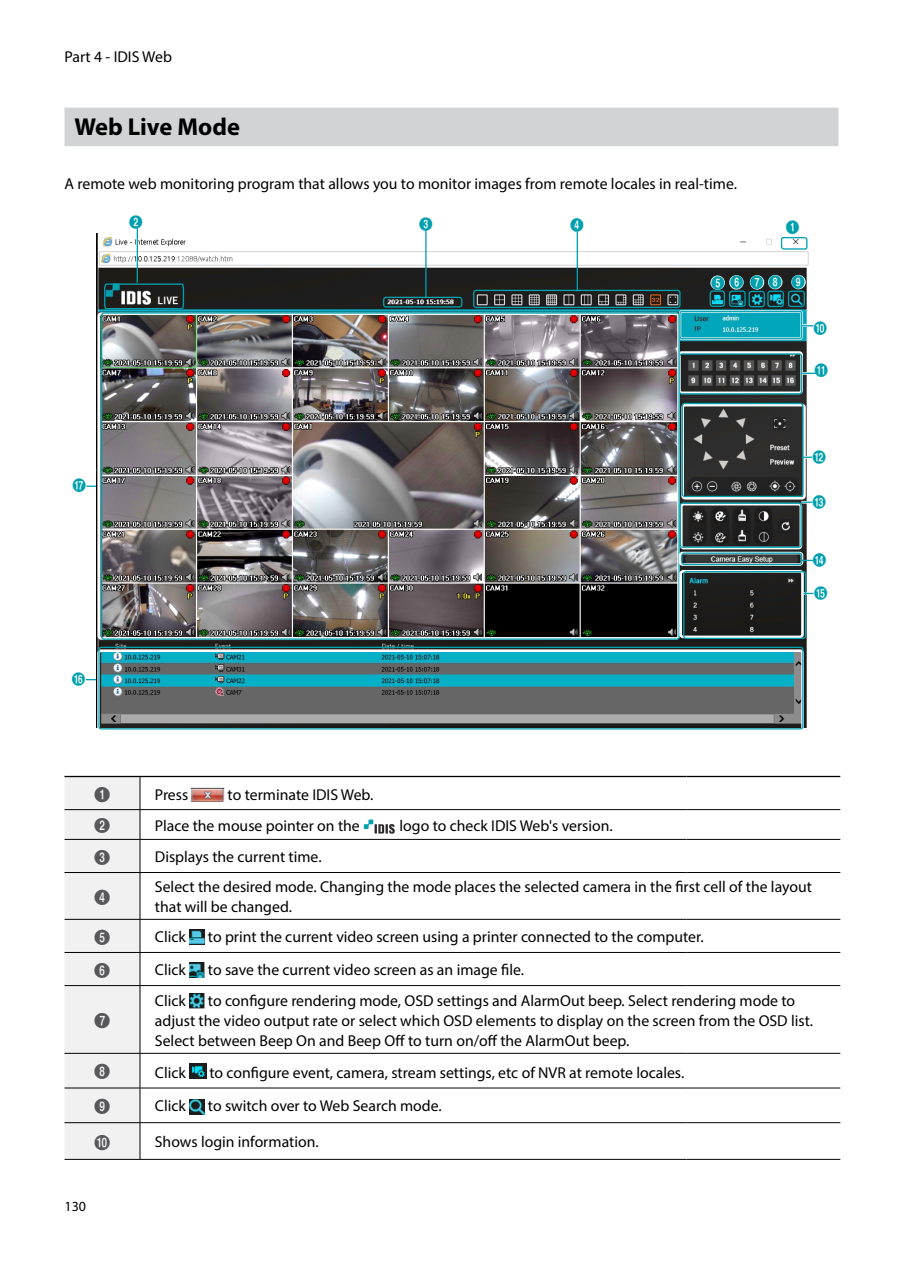
<style>
.page{position:relative;width:903px;height:1275px;background:#fff}
.page>*{position:absolute;margin:0;border:0;box-sizing:border-box;transform-origin:0 0}
.t1{font:700 24.5px "Myriad Pro";color:#000}
.t2{font:15.75px/20.1px "Myriad Pro";color:#000}
.t3{font:15.75px "Numberblackfilled";color:#58585b}
.t4{font:14px "Numberblackfilled";color:#00a0af;scale:.95 1}
.t5{font:14px "Myriad Pro";color:#000}
</style>
<div class="page">
<div style="left:64px;top:108px;width:774px;height:38px;background:#d1d3d4"></div>
<img style="left:97px;top:234px;width:712px;height:493px">
<div style="left:679px;top:310px;width:124px;height:30px;border:3px solid #fff;border-radius:2px"></div>
<div style="left:679px;top:311px;width:123px;height:28px;border:1px solid #00a0af;border-radius:2px"></div>
<div style="left:678px;top:351px;width:125px;height:43px;border:3px solid #fff;border-radius:2px"></div>
<div style="left:679px;top:353px;width:123px;height:41px;border:1px solid #00a0af;border-radius:2px"></div>
<div style="left:97px;top:312px;width:583px;height:328px;border:3px solid #fff;border-radius:2px"></div>
<hr style="left:577px;top:231px;width:1px;height:60px;background:#00a0af">
<div style="left:681px;top:404px;width:125px;height:95px;border:3px solid #fff;border-radius:2px"></div>
<div style="left:680px;top:503px;width:122px;height:46px;border:3px solid #fff;border-radius:2px"></div>
<div style="left:679px;top:570px;width:125px;height:68px;border:3px solid #fff;border-radius:2px"></div>
<div style="left:97px;top:649px;width:707px;height:84px;border:3px solid #fff;border-radius:2px"></div>
<hr style="left:803px;top:456px;width:14px;height:3px;background:#fff">
<div style="left:383px;top:297px;width:79px;height:11px;border:1px solid #00a0af;border-radius:2px"></div>
<div style="left:473px;top:290px;width:207px;height:18px;border:1px solid #00a0af;border-radius:2px"></div>
<div style="left:681px;top:403px;width:122px;height:94px;border:1px solid #00a0af;border-radius:2px"></div>
<div style="left:679px;top:503px;width:123px;height:45px;border:1px solid #00a0af;border-radius:2px"></div>
<div style="left:683px;top:571px;width:123px;height:68px;border:1px solid #00a0af;border-radius:2px"></div>
<div style="left:98px;top:647px;width:705px;height:82px;border:1px solid #00a0af;border-radius:2px"></div>
<div style="left:729px;top:290px;width:17px;height:17px;border:1px solid #00a0af;border-radius:3px"></div>
<div style="left:767px;top:291px;width:17px;height:16px;border:1px solid #00a0af;border-radius:2px"></div>
<div style="left:748px;top:291px;width:17px;height:16px;border:1px solid #00a0af;border-radius:2px"></div>
<div style="left:788px;top:291px;width:17px;height:16px;border:1px solid #00a0af;border-radius:2px"></div>
<svg style="left:776px;top:231px;width:32px;height:19px"></svg>
<svg style="left:802px;top:324px;width:11px;height:3px"></svg>
<svg style="left:801px;top:501px;width:11px;height:3px"></svg>
<svg style="left:804px;top:592px;width:9px;height:3px"></svg>
<div style="left:791px;top:275px;width:15px;height:14px;background:#fff;border-radius:50%"></div>
<div style="left:768px;top:275px;width:14px;height:14px;background:#fff;border-radius:50%"></div>
<div style="left:570px;top:218px;width:14px;height:14px;background:#fff;border-radius:50%"></div>
<div style="left:709px;top:290px;width:16px;height:17px;border:1px solid #00a0af;border-radius:2px"></div>
<div style="left:710px;top:275px;width:15px;height:15px;background:#fff;border-radius:50%"></div>
<div style="left:729px;top:275px;width:15px;height:15px;background:#fff;border-radius:50%"></div>
<div style="left:750px;top:275px;width:14px;height:15px;background:#fff;border-radius:50%"></div>
<hr style="left:802px;top:372px;width:14px;height:3px;background:#fff">
<svg style="left:802px;top:373px;width:14px;height:1px"></svg>
<hr style="left:425px;top:230px;width:2px;height:67px;background:#00a0af">
<hr style="left:137px;top:228px;width:1px;height:55px;background:#00a0af">
<svg style="left:103px;top:283px;width:82px;height:27px;background:#3a5557"></svg>
<div style="left:679px;top:552px;width:124px;height:14px;border:3px solid #fff;border-radius:2px"></div>
<div style="left:681px;top:552px;width:121px;height:13px;border:1px solid #00a0af;border-radius:2px"></div>
<svg style="left:801px;top:560px;width:13px;height:1px"></svg>
<hr style="left:140px;top:776px;width:546px;height:1px;background:#000">
<hr style="left:686px;top:776px;width:154px;height:1px;background:#000">
<hr style="left:140px;top:809px;width:546px;height:1px;background:#000">
<div style="left:64px;top:776px;width:77px;height:383px;background:#f1f1f2"></div>
<hr style="left:686px;top:809px;width:154px;height:1px;background:#000">
<hr style="left:64px;top:839px;width:76px;height:1px;background:#000">
<hr style="left:140px;top:839px;width:546px;height:1px;background:#000">
<hr style="left:140px;top:840px;width:1px;height:32px;background:#000">
<hr style="left:686px;top:839px;width:154px;height:1px;background:#000">
<hr style="left:64px;top:872px;width:76px;height:1px;background:#000">
<hr style="left:140px;top:872px;width:546px;height:1px;background:#000">
<hr style="left:140px;top:873px;width:1px;height:46px;background:#000">
<hr style="left:686px;top:872px;width:154px;height:1px;background:#000">
<hr style="left:64px;top:919px;width:76px;height:1px;background:#000">
<hr style="left:140px;top:919px;width:546px;height:1px;background:#000">
<hr style="left:140px;top:919px;width:1px;height:33px;background:#000">
<hr style="left:686px;top:919px;width:154px;height:1px;background:#000">
<hr style="left:64px;top:952px;width:76px;height:1px;background:#000">
<hr style="left:140px;top:952px;width:546px;height:1px;background:#000">
<hr style="left:140px;top:953px;width:1px;height:32px;background:#000">
<hr style="left:686px;top:952px;width:154px;height:1px;background:#000">
<hr style="left:64px;top:985px;width:76px;height:1px;background:#000">
<hr style="left:140px;top:985px;width:546px;height:1px;background:#000">
<hr style="left:140px;top:986px;width:1px;height:67px;background:#000">
<hr style="left:686px;top:985px;width:154px;height:1px;background:#000">
<hr style="left:64px;top:1053px;width:76px;height:1px;background:#000">
<hr style="left:140px;top:1053px;width:546px;height:1px;background:#000">
<hr style="left:140px;top:1053px;width:1px;height:35px;background:#000">
<hr style="left:686px;top:1053px;width:154px;height:1px;background:#000">
<hr style="left:64px;top:1088px;width:76px;height:1px;background:#000">
<hr style="left:140px;top:1088px;width:546px;height:1px;background:#000">
<hr style="left:140px;top:1088px;width:1px;height:34px;background:#000">
<hr style="left:686px;top:1088px;width:154px;height:1px;background:#000">
<hr style="left:64px;top:1122px;width:76px;height:1px;background:#000">
<hr style="left:140px;top:1122px;width:546px;height:1px;background:#000">
<hr style="left:140px;top:1123px;width:1px;height:36px;background:#000">
<hr style="left:686px;top:1122px;width:154px;height:1px;background:#000">
<hr style="left:64px;top:1159px;width:76px;height:1px;background:#000">
<hr style="left:140px;top:1159px;width:546px;height:1px;background:#000">
<hr style="left:686px;top:1159px;width:154px;height:1px;background:#000">
<img style="left:192px;top:788px;width:32px;height:14px">
<svg style="left:364px;top:819px;width:31px;height:14px"></svg>
<img style="left:189px;top:929px;width:16px;height:16px">
<img style="left:189px;top:962px;width:16px;height:16px">
<img style="left:189px;top:993px;width:16px;height:15px">
<img style="left:189px;top:1063px;width:17px;height:15px">
<img style="left:189px;top:1100px;width:16px;height:15px">
<p class="t2" style="left:64px;top:46px;width:109px">Part 4 - IDIS Web</p>
<h1 class="t1" style="left:74px;top:111px;width:167px">Web Live Mode</h1>
<p class="t2" style="left:64px;top:174px;width:674px">A remote web monitoring program that allows you to monitor images from remote locales in real-time.</p>
<p class="t4" style="left:129px;top:215px;width:16px">2</p>
<p class="t4" style="left:419px;top:218px;width:16px">3</p>
<p class="t4" style="left:570px;top:218px;width:16px">4</p>
<p class="t4" style="left:785px;top:220px;width:16px">1</p>
<p class="t4" style="left:72px;top:478px;width:16px">&amp;</p>
<p class="t4" style="left:72px;top:672px;width:16px">^</p>
<p class="t4" style="left:711px;top:276px;width:77px">5678</p>
<p class="t4" style="left:791px;top:275px;width:16px">9</p>
<p class="t4" style="left:813px;top:321px;width:16px">0</p>
<p class="t4" style="left:814px;top:363px;width:16px">!</p>
<p class="t4" style="left:812px;top:450px;width:16px">@</p>
<p class="t4" style="left:812px;top:495px;width:16px">#</p>
<p class="t4" style="left:812px;top:554px;width:16px">$</p>
<p class="t4" style="left:814px;top:586px;width:16px">%</p>
<p class="t3" style="left:94px;top:786px;width:18px">1</p>
<p class="t2" style="left:155px;top:784px;width:35px">Press</p>
<p class="t2" style="left:228px;top:784px;width:147px">to terminate IDIS Web.</p>
<p class="t3" style="left:94px;top:818px;width:18px">2</p>
<p class="t2" style="left:155px;top:815px;width:206px">Place the mouse pointer on the</p>
<p class="t2" style="left:399px;top:815px;width:215px">logo to check IDIS Web's version.</p>
<p class="t3" style="left:94px;top:849px;width:18px">3</p>
<p class="t2" style="left:155px;top:846px;width:168px">Displays the current time.</p>
<p class="t3" style="left:94px;top:889px;width:18px">4</p>
<p class="t2" style="left:155px;top:876px;width:658px">Select the desired mode. Changing the mode places the selected camera in the first cell of the layout that will be changed.</p>
<p class="t3" style="left:94px;top:929px;width:18px">5</p>
<p class="t2" style="left:155px;top:927px;width:32px">Click</p>
<p class="t2" style="left:208px;top:927px;width:497px">to print the current video screen using a printer connected to the computer.</p>
<p class="t3" style="left:94px;top:962px;width:18px">6</p>
<p class="t2" style="left:155px;top:960px;width:32px">Click</p>
<p class="t2" style="left:208px;top:960px;width:318px">to save the current video screen as an image file.</p>
<p class="t3" style="left:94px;top:1013px;width:18px">7</p>
<p class="t2" style="left:155px;top:990px;width:660px;text-indent:53px">to configure rendering mode, OSD settings and AlarmOut beep. Select rendering mode to adjust the video output rate or select which OSD elements to display on the screen from the OSD list.<br>Select between Beep On and Beep Off to turn on/off the AlarmOut beep.</p>
<p class="t2" style="left:155px;top:990px;width:32px">Click</p>
<p class="t3" style="left:94px;top:1064px;width:18px">8</p>
<p class="t2" style="left:155px;top:1062px;width:32px">Click</p>
<p class="t2" style="left:209px;top:1062px;width:476px">to configure event, camera, stream settings, etc of NVR at remote locales.</p>
<p class="t3" style="left:94px;top:1099px;width:18px">9</p>
<p class="t2" style="left:155px;top:1096px;width:32px">Click</p>
<p class="t2" style="left:208px;top:1096px;width:235px">to switch over to Web Search mode.</p>
<p class="t3" style="left:94px;top:1134px;width:18px">0</p>
<p class="t2" style="left:155px;top:1131px;width:165px">Shows login information.</p>
<p class="t5" style="left:64px;top:1198px;width:23px">130</p>
</div>
